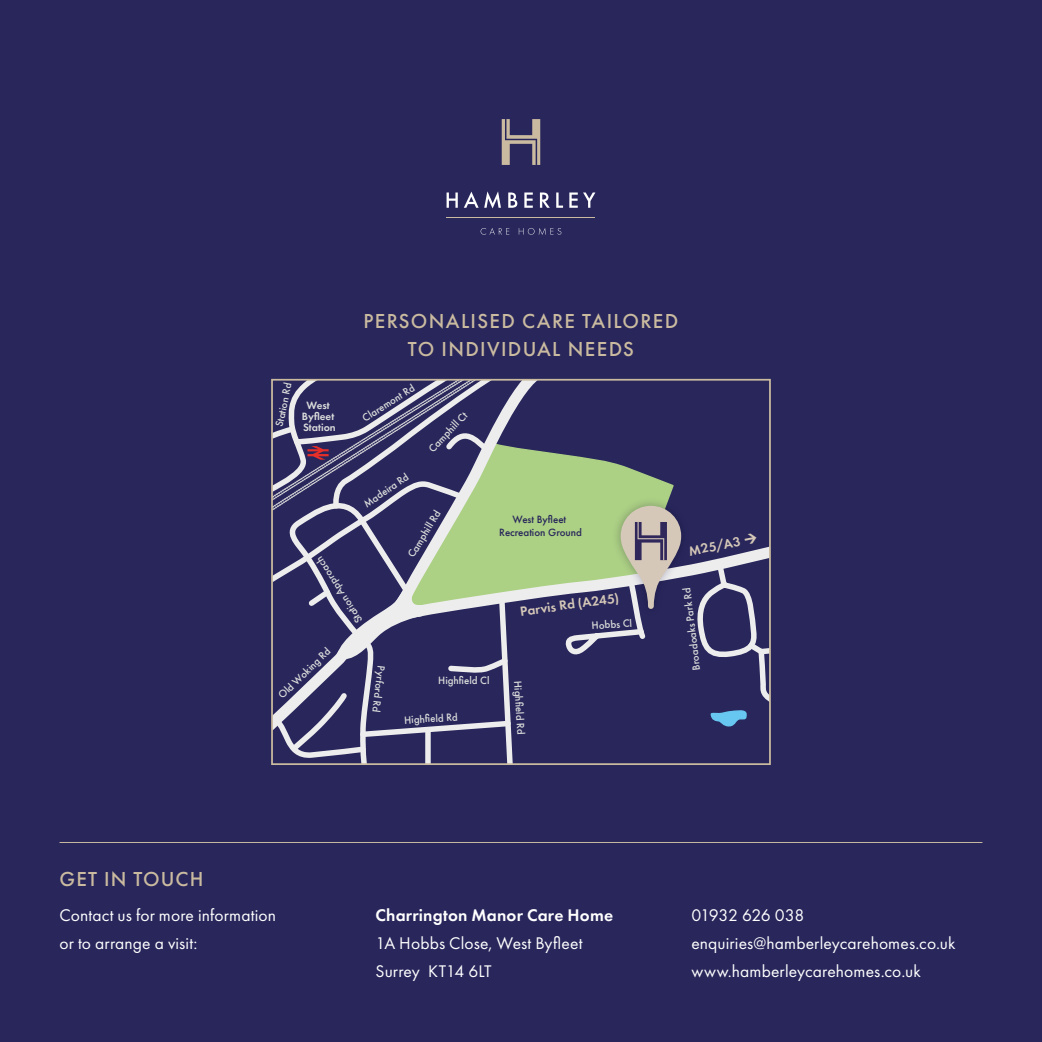
<style>
.page{position:relative;width:1042px;height:1042px;background:#28265b}
.page>*{position:absolute;margin:0;border:0;box-sizing:border-box;transform-origin:0 0}
.t1{font:500 21px/28px "Futura PT";letter-spacing:.065em;color:#cabba0;text-align:center}
.t2{font:17.5px/28px "Futura PT";letter-spacing:.005em;color:#fff}
.t3{font:600 17.5px "Futura PT";letter-spacing:.01em;color:#fff}
.t4{font:600 13.65px "Futura PT";color:#d5c8b8}
.t5{font:500 11.03px "Futura PT";color:#dbdcdb}
.t6{font:500 11.03px/13.1px "Futura PT";color:#28265b;text-align:center}
.t7{font:600 11.03px/11px "Futura PT";color:#dbdcdb;text-align:center}
</style>
<div class="page">
<hr style="left:60px;top:842px;width:922px;height:1px;background:#cabba0">
<svg style="left:446px;top:192px;width:12px;height:16px"></svg>
<svg style="left:464px;top:191px;width:37px;height:17px"></svg>
<svg style="left:508px;top:192px;width:9px;height:16px"></svg>
<svg style="left:524px;top:192px;width:9px;height:16px"></svg>
<svg style="left:540px;top:192px;width:10px;height:16px"></svg>
<svg style="left:556px;top:192px;width:7px;height:16px"></svg>
<svg style="left:569px;top:192px;width:26px;height:16px"></svg>
<svg style="left:480px;top:228px;width:29px;height:7px"></svg>
<svg style="left:519px;top:228px;width:42px;height:7px"></svg>
<svg style="left:502px;top:119px;width:38px;height:46px"></svg>
<hr style="left:446px;top:217px;width:149px;height:1px;background:#cabba0">
<svg style="left:271px;top:378px;width:500px;height:387px;background:#a59990"></svg>
<svg style="left:273px;top:381px;width:496px;height:382px"></svg>
<p class="t1" style="left:363px;top:307px;width:316px">PERSONALISED CARE TAILORED<br>TO INDIVIDUAL NEEDS</p>
<p class="t5" style="left:272px;top:425px;width:46px;rotate:-78deg">Station Rd</p>
<p class="t5" style="left:360px;top:413px;width:61px;rotate:-32deg">Claremont Rd</p>
<p class="t7" style="left:302px;top:399px;width:35px">West<br>Byfleet<br>Station</p>
<p class="t5" style="left:425px;top:445px;width:52px;rotate:-46deg">Camphill Ct</p>
<p class="t5" style="left:361px;top:499px;width:54px;rotate:-34deg">Madeira Rd</p>
<p class="t5" style="left:405px;top:553px;width:55px;rotate:-59deg">Camphill Rd</p>
<p class="t5" style="left:354px;top:626px;width:78px;rotate:-123deg">Station Approach</p>
<p class="t5" style="left:275px;top:692px;width:69px;rotate:-44deg">Old Woking Rd</p>
<p class="t5" style="left:388px;top:666px;width:48px;rotate:97deg">Pyrford Rd</p>
<p class="t5" style="left:438px;top:674px;width:53px">Highfield Cl</p>
<p class="t5" style="left:404px;top:713px;width:55px;rotate:-3deg">Highfi eld Rd</p>
<p class="t6" style="left:499px;top:513px;width:84px">West Byfleet<br>Recreation Ground</p>
<p class="t4" style="left:519px;top:603px;width:101px;rotate:-8deg">Parvis Rd (A245)</p>
<p class="t5" style="left:525px;top:680px;width:55px;rotate:87deg">Highfi eld Rd</p>
<p class="t5" style="left:591px;top:619px;width:42px;rotate:-4deg">Hobbs Cl</p>
<p class="t4" style="left:687px;top:543px;width:54px;rotate:-11deg">M25/A3</p>
<p class="t5" style="left:690px;top:671px;width:85px;rotate:-97deg">Broadoaks Park Rd</p>
<p class="t1" style="left:60px;top:865px;width:145px">GET IN TOUCH</p>
<p class="t2" style="left:60px;top:901px;width:218px">Contact us for more information or to arrange a visit:</p>
<p class="t3" style="left:375px;top:904px;width:239px">Charrington Manor Care Home</p>
<p class="t2" style="left:375px;top:929px;width:208px">1A Hobbs Close, West Byfleet<br>Surrey KT14 6LT</p>
<p class="t2" style="left:691px;top:901px;width:266px">01932 626 038 enquiries@hamberleycarehomes.co.uk www.hamberleycarehomes.co.uk</p>
</div>
